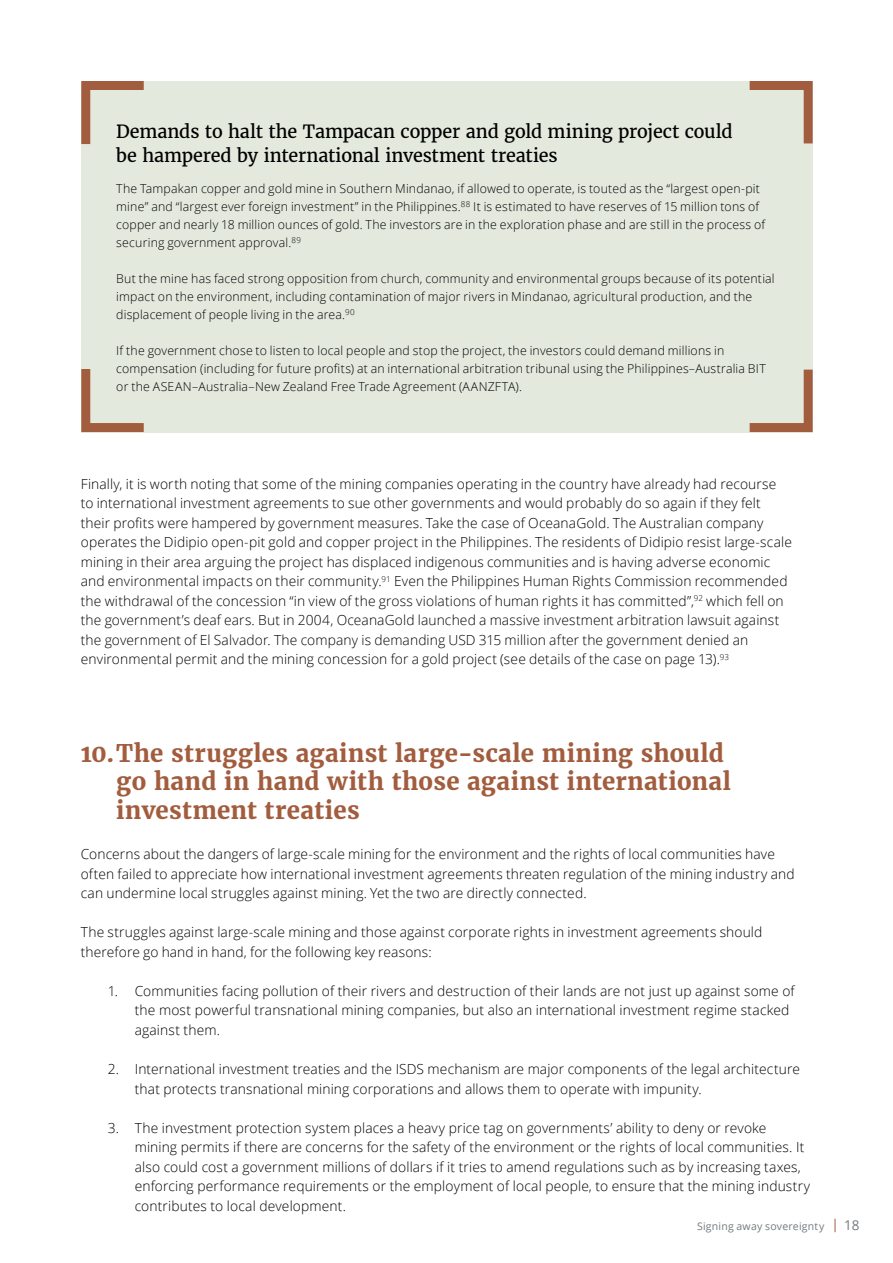
<style>
.page{position:relative;width:893px;height:1263px;background:#fff}
.page>*{position:absolute;margin:0;border:0;box-sizing:border-box;transform-origin:0 0}
.t1{font:700 24px/28.5px "Merriweather";letter-spacing:.01em;color:#a25d3e}
.t2{font:18px/24px "Merriweather";letter-spacing:-.01em;color:#000}
.t3{font:300 13.8px/19.5px "Open Sans";letter-spacing:.01em;color:#000}
.t4{font:300 12.3px/18px "Open Sans";letter-spacing:.015em;color:#000}
.t5{font:10.5px "Open Sans";letter-spacing:.02em;color:#737a7e}
.s1{font-weight:700;font-size:13.5px;color:#fff}
.s2{font-size:13.5px;color:#a25d3e}
.s3{font-size:13.5px}
</style>
<div class="page">
<div style="left:81px;top:81px;width:732px;height:351px;background:#e4e9de"></div>
<svg style="left:81px;top:81px;width:63px;height:63px"></svg>
<svg style="left:749px;top:81px;width:64px;height:63px"></svg>
<svg style="left:81px;top:369px;width:72px;height:64px"></svg>
<svg style="left:741px;top:369px;width:72px;height:64px"></svg>
<h2 class="t2" style="left:116px;top:119px;width:618px">Demands to halt the Tampacan copper and gold mining project could be hampered by international investment treaties</h2>
<p class="t4" style="left:116px;top:180px;width:650px">The Tampakan copper and gold mine in Southern Mindanao, if allowed to operate, is touted as the “largest open-pit mine” and “largest ever foreign investment” in the Philippines.<sup>88</sup> It is estimated to have reserves of 15 million tons of copper and nearly 18 million ounces of gold. The investors are in the exploration phase and are still in the process of securing government approval.<sup>89</sup></p>
<p class="t4" style="left:116px;top:270px;width:660px">But the mine has faced strong opposition from church, community and environmental groups because of its potential impact on the environment, including contamination of major rivers in Mindanao, agricultural production, and the displacement of people living in the area.<sup>90</sup></p>
<p class="t4" style="left:116px;top:342px;width:651px">If the government chose to listen to local people and stop the project, the investors could demand millions in compensation (including for future profits) at an international arbitration tribunal using the Philippines–Australia BIT or the ASEAN–Australia–New Zealand Free Trade Agreement (AANZFTA).</p>
<p class="t3" style="left:81px;top:474px;width:713px">Finally, it is worth noting that some of the mining companies operating in the country have already had recourse to international investment agreements to sue other governments and would probably do so again if they felt their profits were hampered by government measures. Take the case of OceanaGold. The Australian company operates the Didipio open-pit gold and copper project in the Philippines. The residents of Didipio resist large-scale mining in their area arguing the project has displaced indigenous communities and is having adverse economic and environmental impacts on their community.<sup>91</sup> Even the Philippines Human Rights Commission recommended the withdrawal of the concession “in view of the gross violations of human rights it has committed”,<sup>92</sup> which fell on the government’s deaf ears. But in 2004, OceanaGold launched a massive investment arbitration lawsuit against the government of El Salvador. The company is demanding USD 315 million after the government denied an environmental permit and the mining concession for a gold project (see details of the case on page 13).<sup>93</sup></p>
<h1 class="t1" style="left:116px;top:739px;width:616px;text-indent:-35px">10.The struggles against large-scale mining should go hand in hand with those against international investment treaties</h1>
<p class="t3" style="left:81px;top:844px;width:715px">Concerns about the dangers of large-scale mining for the environment and the rights of local communities have often failed to appreciate how international investment agreements threaten regulation of the mining industry and can undermine local struggles against mining. Yet the two are directly connected.</p>
<p class="t3" style="left:81px;top:922px;width:683px">The struggles against large-scale mining and those against corporate rights in investment agreements should therefore go hand in hand, for the following key reasons:</p>
<p class="t3" style="left:135px;top:981px;width:661px;text-indent:-54px"><span class="s1">1.</span> 1. Communities facing pollution of their rivers and destruction of their lands are not just up against some of the most powerful transnational mining companies, but also an international investment regime stacked against them.</p>
<p class="t3" style="left:135px;top:1059px;width:667px;text-indent:-54px"><span class="s1">3.</span> 2. International investment treaties and the ISDS mechanism are major components of the legal architecture that protects transnational mining corporations and allows them to operate with impunity.</p>
<p class="t3" style="left:135px;top:1117px;width:677px;text-indent:-54px"><span class="s1">5.</span> 3. The investment protection system places a heavy price tag on governments’ ability to deny or revoke mining permits if there are concerns for the safety of the environment or the rights of local communities. It also could cost a government millions of dollars if it tries to amend regulations such as by increasing taxes, enforcing performance requirements or the employment of local people, to ensure that the mining industry contributes to local development.</p>
<p class="t5" style="left:697px;top:1219px;width:164px">Signing away sovereignty <span class="s2">|</span> <span class="s3">18</span></p>
</div>
